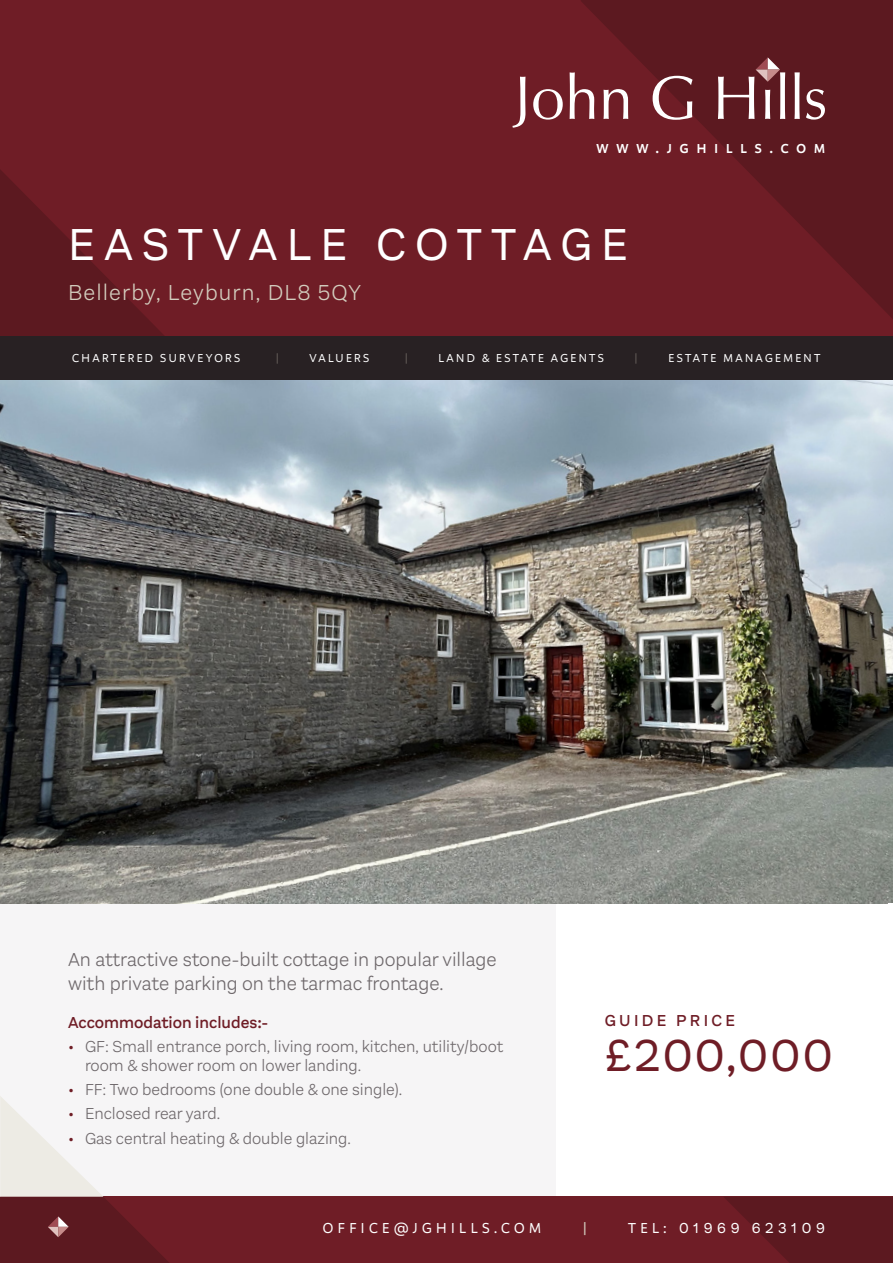
<style>
.page{position:relative;width:893px;height:1263px;background:#fff}
.page>*{position:absolute;margin:0;border:0;box-sizing:border-box;transform-origin:0 0}
.t1{font:46.5px "Aestetico";letter-spacing:.2em;color:#fff}
.t2{font:46.5px "Aestetico";letter-spacing:.05em;color:#6f1d26}
.t3{font:300 22.5px "Aestetico";letter-spacing:.05em;color:#d3cdbe}
.t4{font:300 19.5px/24px "Aestetico";color:#6e686b}
.t5{font:300 16.5px/19.8px "Aestetico";color:#6e686b}
.t6{font:500 16.5px "Aestetico";color:#6f1d26}
.t7{font:500 16.5px "Aestetico";letter-spacing:.2em;color:#6f1d26}
.t8{font:15px "Aestetico Formal";letter-spacing:.3em;color:#fff}
.t9{font:15px "Aestetico";letter-spacing:.3em;color:#fff}
.t10{font:15px "Aestetico Formal";color:#d3cdbe}
.t11{font:600 13.5px "Aestetico Formal";letter-spacing:.6em;color:#fff}
.t12{font:12px "Aestetico Formal";letter-spacing:.2em;color:#fff}
.t13{font:100 12px "Aestetico Formal";color:#d3cdbe}
.s1{color:#6f1d26}
.s2{font-family:"Aestetico Formal"}
</style>
<div class="page">
<div style="left:0;top:904px;width:555px;height:293px;background:#f6f5f6"></div>
<div style="left:0;top:0;width:893px;height:381px;background:#6f1d26"></div>
<svg style="left:0;top:170px;width:164px;height:166px"></svg>
<svg style="left:581px;top:0;width:312px;height:319px"></svg>
<div style="left:0;top:1197px;width:893px;height:66px;background:#6f1d26"></div>
<svg style="left:724px;top:1197px;width:169px;height:66px"></svg>
<div style="left:0;top:336px;width:892px;height:45px;background:#282123"></div>
<svg style="left:512px;top:77px;width:13px;height:51px"></svg>
<svg style="left:533px;top:89px;width:30px;height:31px"></svg>
<svg style="left:570px;top:72px;width:24px;height:47px"></svg>
<svg style="left:604px;top:89px;width:24px;height:30px"></svg>
<svg style="left:653px;top:76px;width:39px;height:44px"></svg>
<svg style="left:794px;top:72px;width:6px;height:47px"></svg>
<svg style="left:806px;top:89px;width:19px;height:31px"></svg>
<svg style="left:718px;top:57px;width:67px;height:62px;background:#855157"></svg>
<svg style="left:0;top:1096px;width:170px;height:167px"></svg>
<img style="left:0;top:381px;width:893px;height:523px">
<p class="t11" style="left:596px;top:140px;width:230px">WWW.JGHILLS.COM</p>
<h1 class="t1" style="left:68px;top:218px;width:561px">EASTVALE COTTAGE</h1>
<h2 class="t3" style="left:68px;top:280px;width:295px">Bellerby, Leyburn, DL8 5QY</h2>
<p class="t12" style="left:72px;top:351px;width:170px">CHARTERED SURVEYORS</p>
<p class="t13" style="left:276px;top:352px;width:4px">|</p>
<p class="t12" style="left:309px;top:351px;width:61px">VALUERS</p>
<p class="t13" style="left:405px;top:352px;width:4px">|</p>
<p class="t12" style="left:439px;top:351px;width:167px">LAND &amp; ESTATE AGENTS</p>
<p class="t13" style="left:635px;top:352px;width:4px">|</p>
<p class="t12" style="left:668px;top:351px;width:153px">ESTATE MANAGEMENT</p>
<p class="t4" style="left:68px;top:947px;width:430px">An attractive stone-built cottage in popular village with private parking on the tarmac frontage.</p>
<p class="t6" style="left:68px;top:1012px;width:202px">Accommodation includes:-</p>
<p class="t5" style="left:85px;top:1036px;width:420px;text-indent:-17px"><span class="s1">•</span> GF: Small entrance porch, living room, kitchen, utility/boot room &amp; shower room on lower landing.</p>
<p class="t5" style="left:68px;top:1080px;width:336px"><span class="s1">•</span> FF: Two bedrooms (one double &amp; one single).</p>
<p class="t5" style="left:68px;top:1104px;width:154px"><span class="s1">•</span> Enclosed rear yard.</p>
<p class="t5" style="left:68px;top:1128px;width:284px"><span class="s1">•</span> Gas central heating &amp; double glazing.</p>
<p class="t7" style="left:605px;top:1010px;width:132px">GUIDE PRICE</p>
<h1 class="t2" style="left:605px;top:1028px;width:229px">£200,000</h1>
<p class="t8" style="left:323px;top:1219px;width:220px">OFFICE@JGHILLS.COM</p>
<p class="t10" style="left:583px;top:1219px;width:5px">|</p>
<p class="t9" style="left:628px;top:1219px;width:198px"><span class="s2">TEL:</span> 01969 623109</p>
</div>
